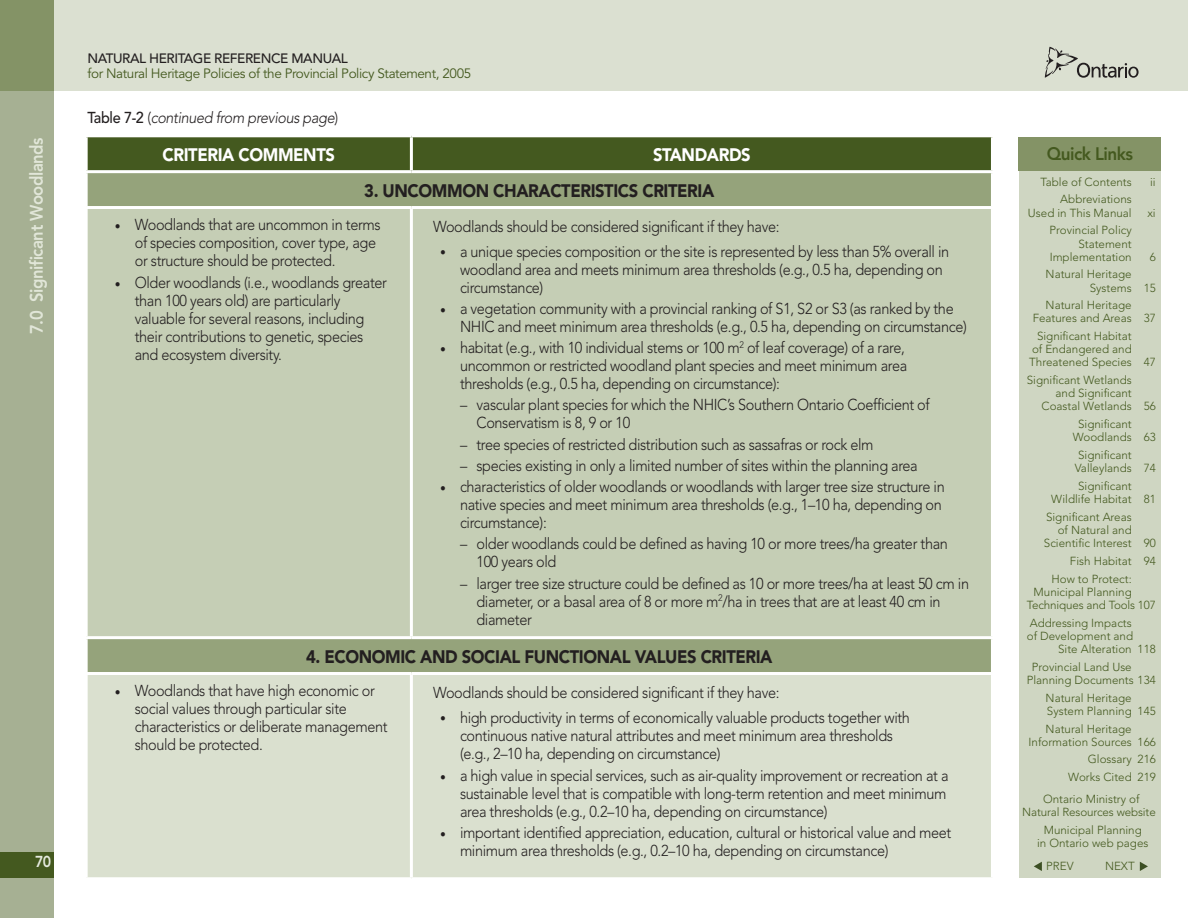
<style>
.page{position:relative;width:1188px;height:918px;background:#fff}
.page>*{position:absolute;margin:0;border:0;box-sizing:border-box;transform-origin:0 0}
.CELL_PRGPH_HEADER_ri{font:900 18px "Avenir LT";letter-spacing:-.025em;color:#231f20;scale:.92 1}
.CELL_PRGPH_HEADER_ce{font:900 18px "Avenir LT";letter-spacing:-.025em;color:#fff;scale:.92 1}
.t1{font:800 18px "Avenir LT";letter-spacing:-.025em;color:#e1e6d8;scale:.92 1}
.t2{font:800 18px "Avenir LT";letter-spacing:-.03em;color:#44591f;scale:.95 1}
.NRHM_Body_Text_Bulle{font:300 15.75px/18px "Avenir LT";letter-spacing:-.025em;color:#231f20;scale:.92 1}
.NRHM_Body_Text_1_spa{font:300 15.75px "Avenir LT";letter-spacing:-.025em;color:#231f20;scale:.92 1}
.t3{font:italic 300 15.75px "Avenir LT";letter-spacing:-.025em;color:#231f20;scale:.92 1}
.t4{font:800 15.75px "Avenir LT";color:#e5eade;scale:.9 1}
.t5{font:13.5px "Avenir LT";letter-spacing:-.03em;color:#44591f}
.t6{font:500 13.5px "Avenir LT";letter-spacing:-.03em;color:#231f20}
.t7{font:300 11.7px/13.2px "Avenir LT";color:#44591f}
.s1{font-weight:500;font-style:normal}
.s2{font-style:normal}
</style>
<div class="page">
<div style="left:0;top:0;width:1188px;height:91px;background:#dbe0d1"></div>
<svg style="left:1045px;top:47px;width:94px;height:31px"></svg>
<div style="left:0;top:91px;width:54px;height:827px;background:#a6b093"></div>
<div style="left:0;top:0;width:54px;height:91px;background:#849366"></div>
<div style="left:0;top:852px;width:54px;height:26px;background:#44591f"></div>
<div style="left:1019px;top:137px;width:142px;height:741px;background:#cfd6c2"></div>
<div style="left:1019px;top:137px;width:142px;height:33px;background:#849366"></div>
<svg style="left:1034px;top:862px;width:8px;height:9px"></svg>
<svg style="left:1140px;top:862px;width:8px;height:9px"></svg>
<div style="left:88px;top:137px;width:903px;height:33px;background:#44591f"></div>
<div style="left:88px;top:173px;width:903px;height:499px;background:#95a37b"></div>
<div style="left:88px;top:209px;width:903px;height:427px;background:#c5ceb5"></div>
<div style="left:88px;top:675px;width:903px;height:202px;background:#dae0cf"></div>
<hr style="left:410px;top:137px;width:3px;height:33px;background:#fff">
<hr style="left:85px;top:206px;width:326px;height:3px;background:#fff">
<hr style="left:411px;top:206px;width:583px;height:3px;background:#fff">
<hr style="left:410px;top:209px;width:3px;height:427px;background:#fff">
<hr style="left:85px;top:636px;width:326px;height:3px;background:#fff">
<hr style="left:411px;top:636px;width:583px;height:3px;background:#fff">
<hr style="left:410px;top:675px;width:3px;height:202px;background:#fff">
<svg style="left:116px;top:224px;width:4px;height:4px"></svg>
<svg style="left:116px;top:282px;width:4px;height:4px"></svg>
<svg style="left:441px;top:250px;width:4px;height:5px"></svg>
<svg style="left:441px;top:308px;width:4px;height:4px"></svg>
<svg style="left:441px;top:347px;width:4px;height:4px"></svg>
<svg style="left:441px;top:486px;width:4px;height:4px"></svg>
<svg style="left:116px;top:690px;width:4px;height:4px"></svg>
<svg style="left:441px;top:716px;width:4px;height:5px"></svg>
<svg style="left:441px;top:775px;width:4px;height:4px"></svg>
<svg style="left:441px;top:832px;width:4px;height:4px"></svg>
<p class="t1" style="left:26px;top:334px;width:216px;rotate:-90deg">7.0 Significant Woodlands</p>
<p class="t4" style="left:35px;top:853px;width:19px">70</p>
<p class="t6" style="left:88px;top:50px;width:262px">NATURAL HERITAGE REFERENCE MANUAL</p>
<p class="t5" style="left:88px;top:65px;width:385px">for Natural Heritage Policies of the Provincial Policy Statement, 2005</p>
<p class="t3" style="left:88px;top:109px;width:274px"><span class="s1">Table 7-2</span> <span class="s2">(</span>continued from previous page<span class="s2">)</span></p>
<p class="CELL_PRGPH_HEADER_ce" style="left:163px;top:144px;width:189px">CRITERIA COMMENTS</p>
<p class="CELL_PRGPH_HEADER_ce" style="left:653px;top:144px;width:108px">STANDARDS</p>
<p class="CELL_PRGPH_HEADER_ri" style="left:364px;top:180px;width:382px">3. UNCOMMON CHARACTERISTICS CRITERIA</p>
<p class="NRHM_Body_Text_Bulle" style="left:135px;top:216px;width:269px">Woodlands that are uncommon in terms of species composition, cover type, age or structure should be protected.</p>
<p class="NRHM_Body_Text_Bulle" style="left:135px;top:274px;width:276px">Older woodlands (i.e., woodlands greater than 100 years old) are particularly valuable for several reasons, including their contributions to genetic, species and ecosystem diversity.</p>
<p class="NRHM_Body_Text_1_spa" style="left:433px;top:218px;width:378px">Woodlands should be considered significant if they have:</p>
<p class="NRHM_Body_Text_Bulle" style="left:460px;top:242px;width:533px">a unique species composition or the site is represented by less than 5% overall in woodland area and meets minimum area thresholds (e.g., 0.5 ha, depending on circumstance)</p>
<p class="NRHM_Body_Text_Bulle" style="left:460px;top:300px;width:552px">a vegetation community with a provincial ranking of S1, S2 or S3 (as ranked by the<br>NHIC and meet minimum area thresholds (e.g., 0.5 ha, depending on circumstance)</p>
<p class="NRHM_Body_Text_Bulle" style="left:460px;top:339px;width:488px">habitat (e.g., with 10 individual stems or 100 m<sup>2</sup> of leaf coverage) of a rare, uncommon or restricted woodland plant species and meet minimum area thresholds (e.g., 0.5 ha, depending on circumstance):</p>
<p class="NRHM_Body_Text_Bulle" style="left:477px;top:396px;width:494px;text-indent:-16px">– vascular plant species for which the NHIC’s Southern Ontario Coefficient of<br>Conservatism is 8, 9 or 10</p>
<p class="NRHM_Body_Text_Bulle" style="left:460px;top:435px;width:451px">– tree species of restricted distribution such as sassafras or rock elm</p>
<p class="NRHM_Body_Text_Bulle" style="left:460px;top:457px;width:499px">– species existing in only a limited number of sites within the planning area</p>
<p class="NRHM_Body_Text_Bulle" style="left:460px;top:478px;width:528px">characteristics of older woodlands or woodlands with larger tree size structure in native species and meet minimum area thresholds (e.g., 1–10 ha, depending on circumstance):</p>
<p class="NRHM_Body_Text_Bulle" style="left:477px;top:535px;width:514px;text-indent:-16px">– older woodlands could be defined as having 10 or more trees/ha greater than<br>100 years old</p>
<p class="NRHM_Body_Text_Bulle" style="left:477px;top:574px;width:537px;text-indent:-16px">– larger tree size structure could be defined as 10 or more trees/ha at least 50 cm in diameter, or a basal area of 8 or more m<sup>2</sup>/ha in trees that are at least 40 cm in diameter</p>
<p class="CELL_PRGPH_HEADER_ri" style="left:306px;top:646px;width:509px">4. ECONOMIC AND SOCIAL FUNCTIONAL VALUES CRITERIA</p>
<p class="NRHM_Body_Text_Bulle" style="left:135px;top:682px;width:276px">Woodlands that have high economic or social values through particular site characteristics or deliberate management should be protected.</p>
<p class="NRHM_Body_Text_1_spa" style="left:433px;top:684px;width:378px">Woodlands should be considered significant if they have:</p>
<p class="NRHM_Body_Text_Bulle" style="left:460px;top:708px;width:491px">high productivity in terms of economically valuable products together with continuous native natural attributes and meet minimum area thresholds (e.g., 2–10 ha, depending on circumstance)</p>
<p class="NRHM_Body_Text_Bulle" style="left:460px;top:767px;width:533px">a high value in special services, such as air-quality improvement or recreation at a sustainable level that is compatible with long-term retention and meet minimum area thresholds (e.g., 0.2–10 ha, depending on circumstance)</p>
<p class="NRHM_Body_Text_Bulle" style="left:460px;top:824px;width:536px">important identified appreciation, education, cultural or historical value and meet minimum area thresholds (e.g., 0.2–10 ha, depending on circumstance)</p>
<p class="t2" style="left:1047px;top:144px;width:92px">Quick Links</p>
<p class="t7" style="left:1040px;top:175px;width:93px">Table of Contents</p>
<p class="t7" style="left:1150px;top:175px;width:7px">ii</p>
<p class="t7" style="left:1028px;top:193px;width:105px;text-align:right">Abbreviations<br>Used in This Manual</p>
<p class="t7" style="left:1147px;top:206px;width:10px">xi</p>
<p class="t7" style="left:1050px;top:224px;width:84px;text-align:right">Provincial Policy<br>Statement<br>Implementation</p>
<p class="t7" style="left:1150px;top:250px;width:8px">6</p>
<p class="t7" style="left:1090px;top:268px;width:67px;text-indent:-44px">Natural Heritage<br>Systems 15</p>
<p class="t7" style="left:1033px;top:299px;width:125px;text-indent:13px">Natural Heritage<br>Features and Areas 37</p>
<p class="t7" style="left:1029px;top:330px;width:128px;text-indent:8px">Significant Habitat<br>of Endangered and<br>Threatened Species 47</p>
<p class="t7" style="left:1027px;top:374px;width:107px">Significant Wetlands</p>
<p class="t7" style="left:1056px;top:387px;width:78px">and Significant</p>
<p class="t7" style="left:1042px;top:400px;width:116px">Coastal Wetlands 56</p>
<p class="t7" style="left:1073px;top:418px;width:85px;text-indent:5px">Significant<br>Woodlands 63</p>
<p class="t7" style="left:1075px;top:449px;width:83px">Significant<br>Valleylands 74</p>
<p class="t7" style="left:1051px;top:479px;width:106px;text-align:center">Significant<br>Wildlife Habitat 81</p>
<p class="t7" style="left:1046px;top:510px;width:87px">Significant Areas</p>
<p class="t7" style="left:1058px;top:523px;width:76px">of Natural and</p>
<p class="t7" style="left:1044px;top:537px;width:113px">Scientific Interest 90</p>
<p class="t7" style="left:1051px;top:552px;width:106px;line-height:17.7px;text-indent:19px">Fish Habitat 94<br>How to Protect:</p>
<p class="t7" style="left:1027px;top:585px;width:131px;text-indent:7px">Municipal Planning<br>Techniques and Tools 107</p>
<p class="t7" style="left:1030px;top:616px;width:104px">Addressing Impacts</p>
<p class="t7" style="left:1027px;top:629px;width:108px">of Development and</p>
<p class="t7" style="left:1058px;top:642px;width:99px">Site Alteration 118</p>
<p class="t7" style="left:1027px;top:660px;width:131px;text-indent:5px">Provincial Land Use<br>Planning Documents 134</p>
<p class="t7" style="left:1046px;top:691px;width:112px">Natural Heritage<br>System Planning 145</p>
<p class="t7" style="left:1029px;top:722px;width:129px;text-align:center">Natural Heritage<br>Information Sources 166</p>
<p class="t7" style="left:1068px;top:751px;width:89px;line-height:17.7px;text-align:right">Glossary 216<br>Works Cited 219</p>
<p class="t7" style="left:1022px;top:793px;width:135px;text-align:center">Ontario Ministry of<br>Natural Resources website</p>
<p class="t7" style="left:1037px;top:824px;width:113px;text-align:center">Municipal Planning<br>in Ontario web pages</p>
<p class="t7" style="left:1046px;top:859px;width:29px">PREV</p>
<p class="t7" style="left:1105px;top:859px;width:31px">NEXT</p>
</div>
